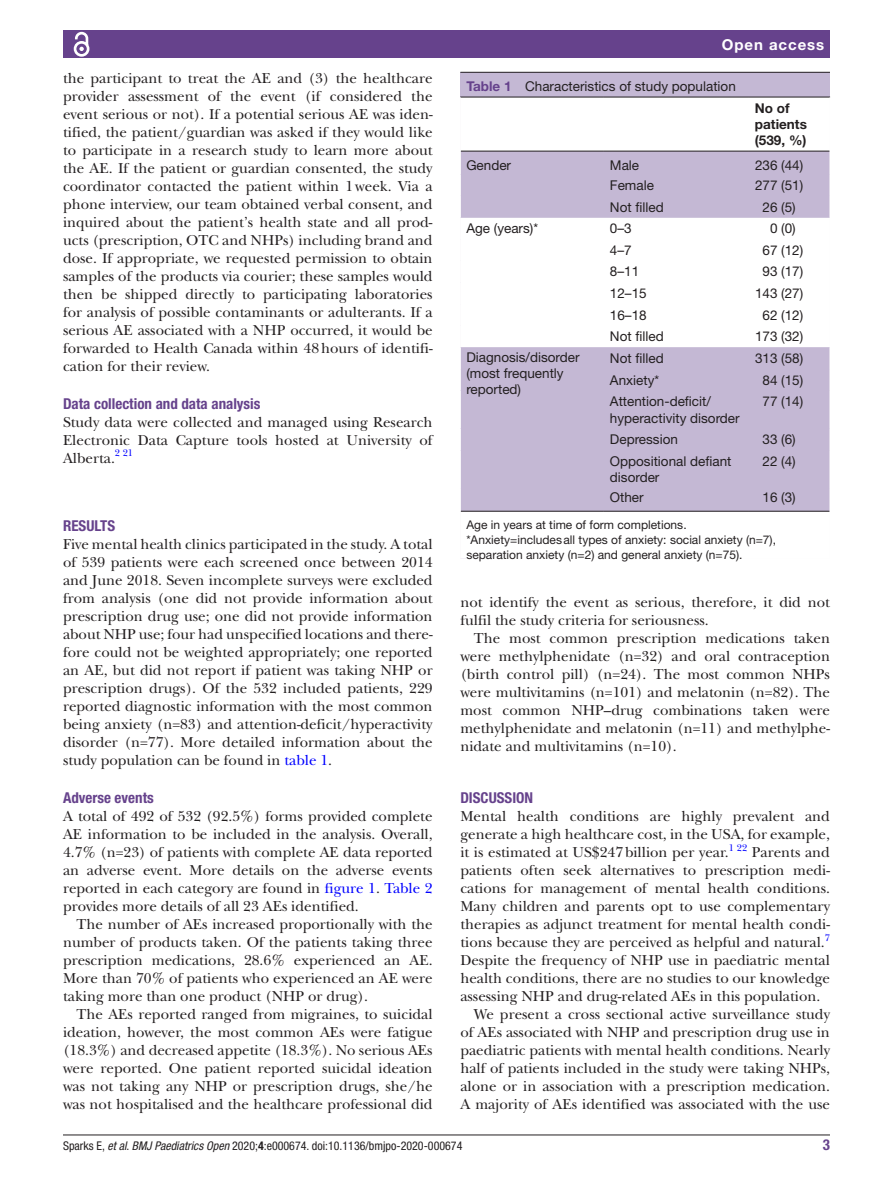
<style>
.page{position:relative;width:893px;height:1191px;background:#fff}
.page>*{position:absolute;margin:0;border:0;box-sizing:border-box;transform-origin:0 0}
.t1{font:15px/18px "New Baskerville";color:#231f20;text-align:justify}
.t2{font:700 condensed 15px "Helvetica Neue LT Std";color:#66428c}
.t3{font:700 15px "Helvetica Neue LT Std";letter-spacing:.065em;color:#fff}
.t4{font:13.5px/16.2px "Helvetica Neue LT Std";color:#231f20}
.t5{font:700 13.5px/16.2px "Helvetica Neue LT Std";color:#231f20}
.t6{font:12px/15px "Helvetica Neue LT Std";color:#231f20}
.t7{font:condensed 12px "Helvetica Neue LT Std";color:#231f20}
.t8{font:9.9px "New Baskerville";color:#00f}
.s1{color:#00f}
.s2{font-weight:700;color:#66428c}
.s3{font-style:italic}
.s4{font-weight:700}
</style>
<div class="page">
<hr style="left:63px;top:1134px;width:767px;height:1px;background:#231f20">
<div style="left:63px;top:31px;width:767px;height:27px;background:#66428c"></div>
<svg style="left:73px;top:31px;width:17px;height:26px"></svg>
<div style="left:460px;top:73px;width:370px;height:486px;background:#c4b8d4"></div>
<hr style="left:460px;top:72px;width:370px;height:1px;background:#231f20">
<div style="left:461px;top:98px;width:369px;height:461px;background:#fff"></div>
<svg style="left:461px;top:152px;width:369px;height:359px"></svg>
<hr style="left:460px;top:97px;width:144px;height:1px;background:#231f20">
<hr style="left:460px;top:151px;width:144px;height:1px;background:#231f20">
<hr style="left:604px;top:97px;width:145px;height:1px;background:#231f20">
<hr style="left:604px;top:151px;width:145px;height:1px;background:#231f20">
<hr style="left:749px;top:97px;width:81px;height:1px;background:#231f20">
<hr style="left:749px;top:151px;width:81px;height:1px;background:#231f20">
<hr style="left:604px;top:511px;width:145px;height:1px;background:#231f20">
<hr style="left:460px;top:511px;width:144px;height:1px;background:#231f20">
<hr style="left:749px;top:511px;width:81px;height:1px;background:#231f20">
<hr style="left:460px;top:97px;width:1px;height:54px;background:#fff">
<svg style="left:460px;top:151px;width:1px;height:240px"></svg>
<hr style="left:460px;top:391px;width:1px;height:37px;background:#fff">
<svg style="left:460px;top:428px;width:1px;height:22px"></svg>
<hr style="left:460px;top:450px;width:1px;height:38px;background:#fff">
<svg style="left:460px;top:488px;width:1px;height:23px"></svg>
<hr style="left:460px;top:511px;width:1px;height:48px;background:#fff">
<hr style="left:466px;top:528px;width:364px;height:1px;background:#fff">
<hr style="left:466px;top:558px;width:364px;height:1px;background:#fff">
<p class="t1" style="left:63px;top:69px;width:371px">the participant to treat the AE and (3) the healthcare provider assessment of the event (if considered the event serious or not). If a potential serious AE was iden&shy;tified, the patient/guardian was asked if they would like to participate in a research study to learn more about the AE. If the patient or guardian consented, the study coordinator contacted the patient within 1week. Via a phone interview, our team obtained verbal consent, and inquired about the patient’s health state and all prod&shy;ucts (prescription, OTC and NHPs) including brand and dose. If appropriate, we requested permission to obtain samples of the products via courier; these samples would then be shipped directly to participating laboratories for analysis of possible contaminants or adulterants. If a serious AE associated with a NHP occurred, it would be forwarded to Health Canada within 48hours of identifi&shy;cation for their review.</p>
<p class="t2" style="left:63px;top:394px;width:199px">Data collection and data analysis</p>
<p class="t1" style="left:63px;top:413px;width:371px">Study data were collected and managed using Research Electronic Data Capture tools hosted at University of Alberta.</p>
<p class="t8" style="left:115px;top:447px;width:20px">2 21</p>
<p class="t2" style="left:63px;top:517px;width:54px">RESULTS</p>
<p class="t1" style="left:63px;top:535px;width:371px">Five mental health clinics participated in the study. A total of 539 patients were each screened once between 2014 and June 2018. Seven incomplete surveys were excluded from analysis (one did not provide information about prescription drug use; one did not provide information about NHP use; four had unspecified locations and there&shy;fore could not be weighted appropriately; one reported an AE, but did not report if patient was taking NHP or prescription drugs). Of the 532 included patients, 229 reported diagnostic information with the most common being anxiety (n=83) and attention-deficit/hyperactivity disorder (n=77). More detailed information about the study population can be found in <span class="s1">table 1</span>.</p>
<p class="t2" style="left:63px;top:789px;width:92px">Adverse events</p>
<p class="t1" style="left:63px;top:807px;width:371px">A total of 492 of 532 (92.5%) forms provided complete AE information to be included in the analysis. Overall, 4.7% (n=23) of patients with complete AE data reported an adverse event. More details on the adverse events reported in each category are found in <span class="s1">figure 1</span>. <span class="s1">Table 2 </span>provides more details of all 23 AEs identified.</p>
<p class="t1" style="left:63px;top:915px;width:371px;text-indent:14px">The number of AEs increased proportionally with the number of products taken. Of the patients taking three prescription medications, 28.6% experienced an AE.<br>More than 70% of patients who experienced an AE were taking more than one product (NHP or drug).</p>
<p class="t1" style="left:63px;top:1005px;width:371px;text-indent:14px">The AEs reported ranged from migraines, to suicidal ideation, however, the most common AEs were fatigue (18.3%) and decreased appetite (18.3%). No serious AEs were reported. One patient reported suicidal ideation was not taking any NHP or prescription drugs, she/he was not hospitalised and the healthcare professional did</p>
<p class="t3" style="left:722px;top:35px;width:104px">Open access</p>
<p class="t4" style="left:466px;top:78px;width:271px"><span class="s2">Table 1</span> Characteristics of study population</p>
<p class="t5" style="left:755px;top:99px;width:53px">No of patients (539, %)</p>
<p class="t4" style="left:466px;top:157px;width:46px">Gender</p>
<p class="t4" style="left:610px;top:157px;width:31px">Male</p>
<p class="t4" style="left:755px;top:157px;width:50px">236 (44)</p>
<p class="t4" style="left:610px;top:177px;width:46px">Female</p>
<p class="t4" style="left:755px;top:177px;width:50px">277 (51)</p>
<p class="t4" style="left:610px;top:198px;width:55px">Not filled</p>
<p class="t4" style="left:762px;top:198px;width:35px">26 (5)</p>
<p class="t4" style="left:466px;top:220px;width:73px">Age (years)*</p>
<p class="t4" style="left:610px;top:220px;width:23px">0–3</p>
<p class="t4" style="left:770px;top:220px;width:27px">0 (0)</p>
<p class="t4" style="left:610px;top:242px;width:23px">4–7</p>
<p class="t4" style="left:762px;top:242px;width:42px">67 (12)</p>
<p class="t4" style="left:610px;top:263px;width:31px">8–11</p>
<p class="t4" style="left:762px;top:263px;width:42px">93 (17)</p>
<p class="t4" style="left:610px;top:285px;width:38px">12–15</p>
<p class="t4" style="left:755px;top:285px;width:50px">143 (27)</p>
<p class="t4" style="left:610px;top:307px;width:38px">16–18</p>
<p class="t4" style="left:762px;top:307px;width:42px">62 (12)</p>
<p class="t4" style="left:610px;top:328px;width:55px">Not filled</p>
<p class="t4" style="left:755px;top:328px;width:50px">173 (32)</p>
<p class="t4" style="left:466px;top:348px;width:115px">Diagnosis/disorder (most frequently reported)</p>
<p class="t4" style="left:610px;top:350px;width:55px">Not filled</p>
<p class="t4" style="left:755px;top:350px;width:50px">313 (58)</p>
<p class="t4" style="left:610px;top:372px;width:51px">Anxiety*</p>
<p class="t4" style="left:762px;top:372px;width:42px">84 (15)</p>
<p class="t4" style="left:610px;top:393px;width:131px">Attention-deficit/ hyperactivity disorder</p>
<p class="t4" style="left:762px;top:393px;width:42px">77 (14)</p>
<p class="t4" style="left:610px;top:431px;width:70px">Depression</p>
<p class="t4" style="left:762px;top:431px;width:35px">33 (6)</p>
<p class="t4" style="left:610px;top:453px;width:123px">Oppositional defiant disorder</p>
<p class="t4" style="left:762px;top:453px;width:35px">22 (4)</p>
<p class="t4" style="left:610px;top:489px;width:35px">Other</p>
<p class="t4" style="left:762px;top:489px;width:35px">16 (3)</p>
<p class="t6" style="left:466px;top:517px;width:311px">Age in years at time of form completions. *Anxiety=includesall types of anxiety: social anxiety (n=7), separation anxiety (n=2) and general anxiety (n=75).</p>
<p class="t1" style="left:460px;top:593px;width:371px">not identify the event as serious, therefore, it did not fulfil the study criteria for seriousness.</p>
<p class="t1" style="left:460px;top:629px;width:371px;text-indent:14px">The most common prescription medications taken were methylphenidate (n=32) and oral contraception (birth control pill) (n=24). The most common NHPs were multivitamins (n=101) and melatonin (n=82). The most common NHP–drug combinations taken were methylphenidate and melatonin (n=11) and methylphe&shy;nidate and multivitamins (n=10).</p>
<p class="t2" style="left:460px;top:789px;width:74px">DISCUSSION</p>
<p class="t1" style="left:460px;top:807px;width:371px">Mental health conditions are highly prevalent and generate a high healthcare cost, in the USA, for example, it is estimated at US$247billion per year.</p>
<p class="t8" style="left:729px;top:841px;width:20px">1 22</p>
<p class="t1" style="left:460px;top:843px;width:371px;text-indent:291px">Parents and patients often seek alternatives to prescription medi&shy;cations for management of mental health conditions.<br>Many children and parents opt to use complementary therapies as adjunct treatment for mental health condi&shy;tions because they are perceived as helpful and natural.</p>
<p class="t8" style="left:825px;top:931px;width:7px">7</p>
<p class="t1" style="left:460px;top:951px;width:371px">Despite the frequency of NHP use in paediatric mental</p>
<p class="t1" style="left:460px;top:969px;width:371px">health conditions, there are no studies to our knowledge</p>
<p class="t1" style="left:460px;top:987px;width:361px">assessing NHP and drug-related AEs in this population.</p>
<p class="t1" style="left:474px;top:1005px;width:358px">We present a cross sectional active surveillance study</p>
<p class="t1" style="left:460px;top:1023px;width:371px">of AEs associated with NHP and prescription drug use in</p>
<p class="t1" style="left:460px;top:1041px;width:371px">paediatric patients with mental health conditions. Nearly</p>
<p class="t1" style="left:460px;top:1059px;width:371px">half of patients included in the study were taking NHPs,</p>
<p class="t1" style="left:460px;top:1077px;width:371px">alone or in association with a prescription medication.</p>
<p class="t1" style="left:460px;top:1095px;width:371px">A majority of AEs identified was associated with the use</p>
<p class="t7" style="left:63px;top:1138px;width:401px">Sparks E, <span class="s3">et al</span>. <span class="s3">BMJ Paediatrics Open</span> 2020;<span class="s4">4</span>:e000674. doi:10.1136/bmjpo-2020-000674</p>
<p class="t2" style="left:823px;top:1135px;width:9px">3</p>
</div>
